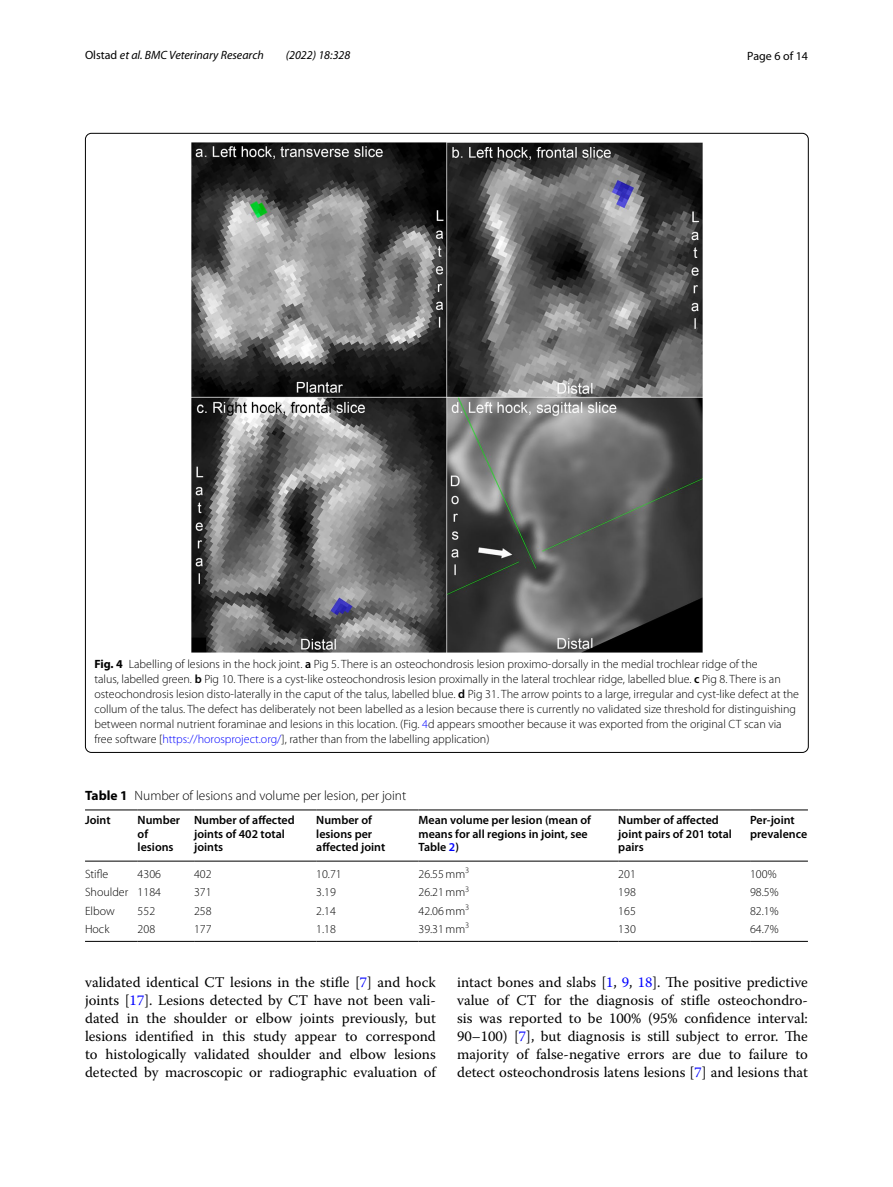
<style>
.page{position:relative;width:893px;height:1187px;background:#fff}
.page>*{position:absolute;margin:0;border:0;box-sizing:border-box;transform-origin:0 0}
.t1{font:14.7px/18px "Warnock Pro";color:#000;text-align:justify}
.t2{font:300 13.5px "Myriad Pro";color:#000}
.t3{font:300 12px/15px "Myriad Pro";color:#000}
.t4{font:600 12px/13.5px "Myriad Pro";color:#000}
.t5{font:italic 12px "Myriad Pro";color:#000}
.t6{font:12px "Myriad Pro";color:#000}
.s1{font-style:normal}
.s2{font-weight:700}
.s3{font-weight:600}
.s4{color:#00f}
</style>
<div class="page">
<img style="left:192px;top:142px;width:510px;height:511px">
<hr style="left:85px;top:809px;width:53px;height:1px;background:#000">
<hr style="left:85px;top:860px;width:53px;height:1px;background:#000">
<hr style="left:138px;top:809px;width:56px;height:1px;background:#000">
<hr style="left:138px;top:860px;width:56px;height:1px;background:#000">
<hr style="left:194px;top:809px;width:122px;height:1px;background:#000">
<hr style="left:194px;top:860px;width:122px;height:1px;background:#000">
<hr style="left:316px;top:809px;width:102px;height:1px;background:#000">
<hr style="left:316px;top:860px;width:102px;height:1px;background:#000">
<hr style="left:418px;top:809px;width:200px;height:1px;background:#000">
<hr style="left:418px;top:860px;width:200px;height:1px;background:#000">
<hr style="left:618px;top:809px;width:132px;height:1px;background:#000">
<hr style="left:618px;top:860px;width:132px;height:1px;background:#000">
<hr style="left:750px;top:809px;width:58px;height:1px;background:#000">
<hr style="left:750px;top:860px;width:58px;height:1px;background:#000">
<hr style="left:85px;top:941px;width:53px;height:1px;background:#000">
<hr style="left:138px;top:941px;width:56px;height:1px;background:#000">
<hr style="left:194px;top:941px;width:122px;height:1px;background:#000">
<hr style="left:316px;top:941px;width:102px;height:1px;background:#000">
<hr style="left:418px;top:941px;width:200px;height:1px;background:#000">
<hr style="left:618px;top:941px;width:132px;height:1px;background:#000">
<hr style="left:750px;top:941px;width:58px;height:1px;background:#000">
<p class="t5" style="left:85px;top:48px;width:180px"><span class="s1">Olstad</span> et al. BMC Veterinary Research</p>
<p class="t5" style="left:286px;top:48px;width:66px">(2022) 18:328</p>
<p class="t6" style="left:747px;top:48px;width:62px">Page 6 of 14</p>
<p class="t3" style="left:94px;top:656px;width:706px"><span class="s2">Fig. 4</span> Labelling of lesions in the hock joint. <span class="s3">a</span> Pig 5. There is an osteochondrosis lesion proximo-dorsally in the medial trochlear ridge of the<br>talus, labelled green. <span class="s3">b</span> Pig 10. There is a cyst-like osteochondrosis lesion proximally in the lateral trochlear ridge, labelled blue. <span class="s3">c</span> Pig 8. There is an osteochondrosis lesion disto-laterally in the caput of the talus, labelled blue. <span class="s3">d</span> Pig 31. The arrow points to a large, irregular and cyst-like defect at the collum of the talus. The defect has deliberately not been labelled as a lesion because there is currently no validated size threshold for distinguishing between normal nutrient foraminae and lesions in this location. (Fig. <span class="s4">4</span>d appears smoother because it was exported from the original CT scan via free software [<span class="s4">https://horosproject.org/</span>], rather than from the labelling application)</p>
<p class="t2" style="left:85px;top:788px;width:323px"><span class="s2">Table 1</span> Number of lesions and volume per lesion, per joint</p>
<p class="t4" style="left:85px;top:813px;width:27px">Joint</p>
<p class="t4" style="left:138px;top:813px;width:44px">Number of lesions</p>
<p class="t4" style="left:194px;top:813px;width:102px">Number of affected joints of 402 total joints</p>
<p class="t4" style="left:316px;top:813px;width:71px">Number of lesions per affected joint</p>
<p class="t4" style="left:418px;top:813px;width:174px">Mean volume per lesion (mean of means for all regions in joint, see<br>Table <span class="s4">2</span>)</p>
<p class="t4" style="left:618px;top:813px;width:115px">Number of affected joint pairs of 201 total pairs</p>
<p class="t4" style="left:750px;top:813px;width:59px">Per-joint prevalence</p>
<p class="t3" style="left:85px;top:866px;width:25px">Stifle</p>
<p class="t3" style="left:138px;top:866px;width:25px">4306</p>
<p class="t3" style="left:194px;top:866px;width:19px">402</p>
<p class="t3" style="left:316px;top:866px;width:27px">10.71</p>
<p class="t3" style="left:418px;top:866px;width:52px">26.55 -mm<sup>3</sup></p>
<p class="t3" style="left:618px;top:866px;width:19px">201</p>
<p class="t3" style="left:750px;top:866px;width:28px">100%</p>
<p class="t3" style="left:85px;top:885px;width:78px">Shoulder 1184</p>
<p class="t3" style="left:194px;top:885px;width:19px">371</p>
<p class="t3" style="left:316px;top:885px;width:21px">3.19</p>
<p class="t3" style="left:418px;top:885px;width:52px">26.21 -mm<sup>3</sup></p>
<p class="t3" style="left:618px;top:885px;width:19px">198</p>
<p class="t3" style="left:750px;top:885px;width:30px">98.5%</p>
<p class="t3" style="left:85px;top:903px;width:31px">Elbow</p>
<p class="t3" style="left:138px;top:903px;width:19px">552</p>
<p class="t3" style="left:194px;top:903px;width:19px">258</p>
<p class="t3" style="left:316px;top:903px;width:21px">2.14</p>
<p class="t3" style="left:418px;top:903px;width:52px">42.06 -mm<sup>3</sup></p>
<p class="t3" style="left:618px;top:903px;width:19px">165</p>
<p class="t3" style="left:750px;top:903px;width:30px">82.1%</p>
<p class="t3" style="left:85px;top:921px;width:26px">Hock</p>
<p class="t3" style="left:138px;top:921px;width:19px">208</p>
<p class="t3" style="left:194px;top:921px;width:19px">177</p>
<p class="t3" style="left:316px;top:921px;width:21px">1.18</p>
<p class="t3" style="left:418px;top:921px;width:52px">39.31 -mm<sup>3</sup></p>
<p class="t3" style="left:618px;top:921px;width:19px">130</p>
<p class="t3" style="left:750px;top:921px;width:30px">64.7%</p>
<p class="t1" style="left:85px;top:972px;width:352px">validated identical CT lesions in the stifle [<span class="s4">7</span>] and hock joints [<span class="s4">17</span>]. Lesions detected by CT have not been vali&shy;dated in the shoulder or elbow joints previously, but lesions identified in this study appear to correspond to histologically validated shoulder and elbow lesions detected by macroscopic or radiographic evaluation of</p>
<p class="t1" style="left:457px;top:972px;width:352px">intact bones and slabs [<span class="s4">1</span>, <span class="s4">9</span>, <span class="s4">18</span>]. The positive predictive value of CT for the diagnosis of stifle osteochondro&shy;sis was reported to be 100% (95% confidence interval:<br>90–100) [<span class="s4">7</span>], but diagnosis is still subject to error. The majority of false-negative errors are due to failure to detect osteochondrosis latens lesions [<span class="s4">7</span>] and lesions that</p>
</div>
